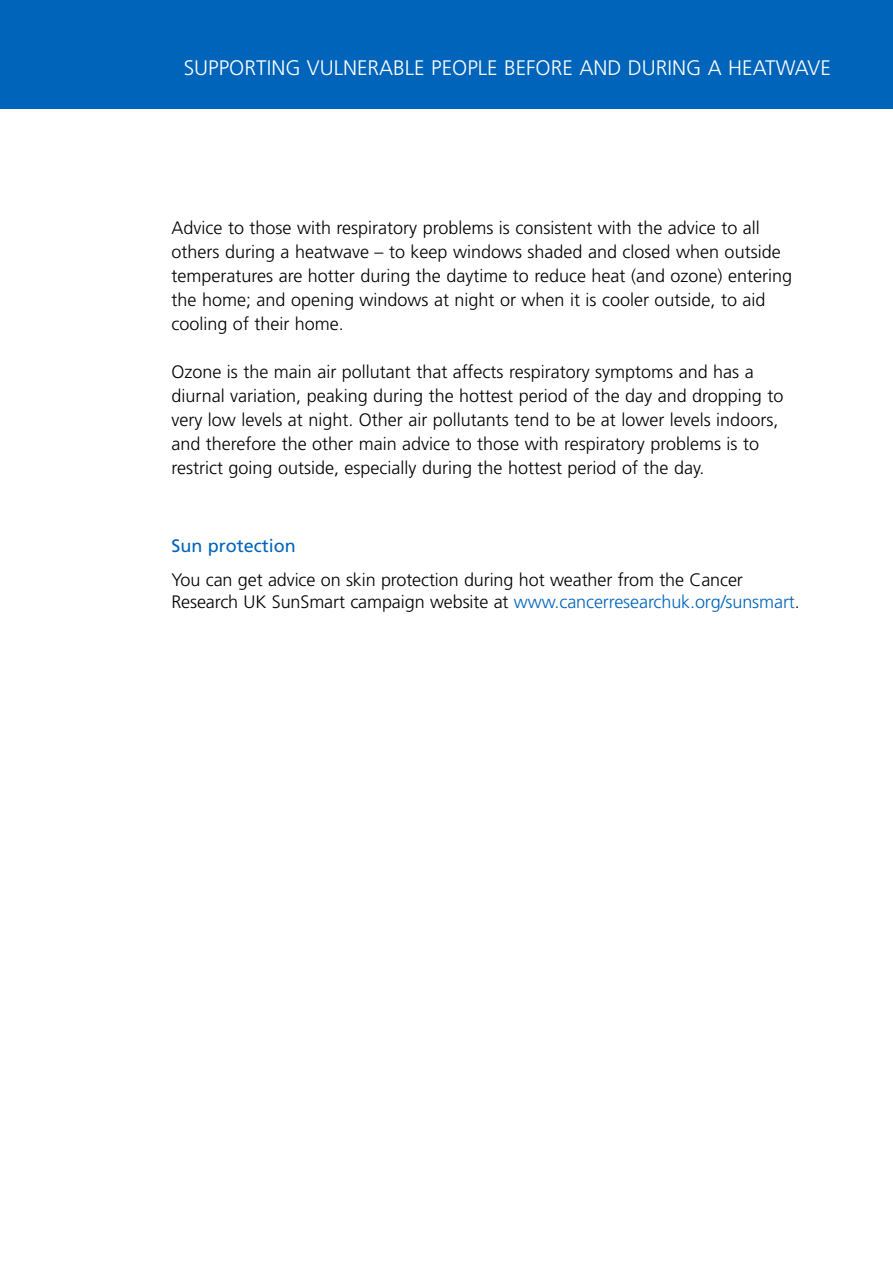
<style>
.page{position:relative;width:893px;height:1263px;background:#fff}
.page>*{position:absolute;margin:0;border:0;box-sizing:border-box;transform-origin:0 0}
.t1{font:300 21px "Frutiger";color:#fff}
.t2{font:300 18px/24px "Frutiger";color:#000}
.t3{font:18px "Frutiger";color:#0064ba}
.s1{color:#0064ba}
</style>
<div class="page">
<div style="left:0;top:0;width:893px;height:109px;background:#0064ba"></div>
<p class="t1" style="left:184px;top:59px;width:649px">SUPPORTING VULNERABLE PEOPLE BEFORE AND DURING A HEATWAVE</p>
<p class="t2" style="left:171px;top:217px;width:622px">Advice to those with respiratory problems is consistent with the advice to all others during a heatwave – to keep windows shaded and closed when outside temperatures are hotter during the daytime to reduce heat (and ozone) entering the home; and opening windows at night or when it is cooler outside, to aid cooling of their home.</p>
<p class="t2" style="left:171px;top:361px;width:614px">Ozone is the main air pollutant that affects respiratory symptoms and has a diurnal variation, peaking during the hottest period of the day and dropping to very low levels at night. Other air pollutants tend to be at lower levels indoors, and therefore the other main advice to those with respiratory problems is to restrict going outside, especially during the hottest period of the day.</p>
<h3 class="t3" style="left:171px;top:538px;width:126px">Sun protection</h3>
<p class="t2" style="left:171px;top:571px;width:630px;line-height:21.6px">You can get advice on skin protection during hot weather from the Cancer<br>Research UK SunSmart campaign website at <span class="s1">www.cancerresearchuk.org/sunsmart</span>.</p>
</div>
